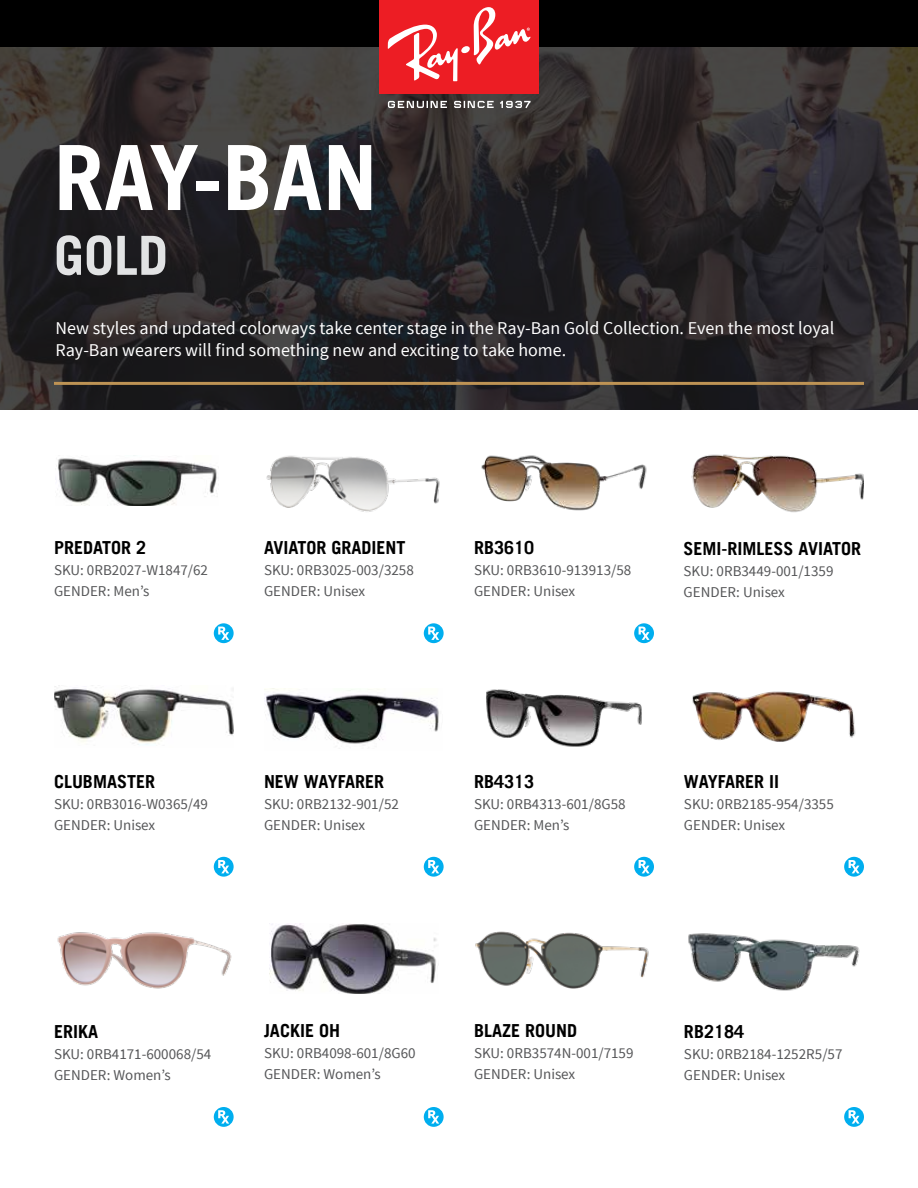
<style>
.page{position:relative;width:918px;height:1188px;background:#fff}
.page>*{position:absolute;margin:0;border:0;box-sizing:border-box;transform-origin:0 0}
.t1{font:700 90px "Trade Gothic LT";color:#fff}
.t2{font:700 54px "Trade Gothic LT";color:#e2e3e4}
.t3{font:18px/21.6px "Source Sans Pro";color:#fff}
.t4{font:700 18px "Trade Gothic LT";color:#000}
.t5{font:15px/21px "Source Sans Pro";color:#555658}
</style>
<div class="page">
<img style="left:0;top:47px;width:918px;height:363px">
<hr style="left:54px;top:382px;width:810px;height:3px;background:#be9354">
<img style="left:57px;top:458px;width:161px;height:48px">
<img style="left:265px;top:689px;width:174px;height:55px">
<img style="left:691px;top:454px;width:173px;height:59px">
<img style="left:54px;top:685px;width:180px;height:60px">
<img style="left:486px;top:689px;width:156px;height:58px">
<img style="left:57px;top:932px;width:175px;height:57px">
<img style="left:269px;top:924px;width:170px;height:70px">
<img style="left:692px;top:691px;width:164px;height:51px">
<img style="left:481px;top:455px;width:166px;height:56px">
<img style="left:266px;top:455px;width:174px;height:57px">
<img style="left:475px;top:931px;width:174px;height:58px">
<img style="left:688px;top:933px;width:172px;height:58px">
<div style="left:0;top:0;width:918px;height:47px;background:#000"></div>
<div style="left:379px;top:0;width:160px;height:94px;background:#ed1d24"></div>
<div style="left:461px;top:46px;width:9px;height:7px;background:#fff;border-radius:3px"></div>
<svg style="left:474px;top:7px;width:57px;height:58px"></svg>
<svg style="left:388px;top:25px;width:70px;height:56px"></svg>
<svg style="left:388px;top:101px;width:59px;height:7px"></svg>
<svg style="left:454px;top:101px;width:40px;height:7px"></svg>
<svg style="left:500px;top:101px;width:31px;height:7px"></svg>
<svg style="left:214px;top:857px;width:20px;height:20px"></svg>
<svg style="left:218px;top:860px;width:11px;height:13px"></svg>
<svg style="left:214px;top:1107px;width:20px;height:20px"></svg>
<svg style="left:218px;top:1110px;width:11px;height:14px"></svg>
<svg style="left:214px;top:623px;width:20px;height:20px"></svg>
<svg style="left:218px;top:627px;width:11px;height:13px"></svg>
<svg style="left:424px;top:857px;width:20px;height:20px"></svg>
<svg style="left:428px;top:860px;width:11px;height:13px"></svg>
<svg style="left:424px;top:1107px;width:20px;height:20px"></svg>
<svg style="left:428px;top:1110px;width:11px;height:14px"></svg>
<svg style="left:424px;top:623px;width:20px;height:20px"></svg>
<svg style="left:428px;top:627px;width:11px;height:13px"></svg>
<svg style="left:634px;top:857px;width:20px;height:20px"></svg>
<svg style="left:639px;top:860px;width:11px;height:13px"></svg>
<svg style="left:634px;top:623px;width:20px;height:20px"></svg>
<svg style="left:639px;top:627px;width:11px;height:13px"></svg>
<svg style="left:844px;top:857px;width:20px;height:20px"></svg>
<svg style="left:849px;top:860px;width:11px;height:13px"></svg>
<svg style="left:844px;top:1107px;width:20px;height:20px"></svg>
<svg style="left:849px;top:1110px;width:11px;height:14px"></svg>
<h1 class="t1" style="left:54px;top:123px;width:325px">RAY-BAN</h1>
<h2 class="t2" style="left:54px;top:222px;width:116px">GOLD</h2>
<p class="t3" style="left:56px;top:318px;width:780px">New styles and updated colorways take center stage in the Ray-Ban Gold Collection. Even the most loyal<br>Ray-Ban wearers will find something new and exciting to take home.</p>
<p class="t4" style="left:54px;top:536px;width:94px">PREDATOR 2</p>
<p class="t5" style="left:54px;top:560px;width:156px">SKU: 0RB2027-W1847/62<br>GENDER: Men’s</p>
<p class="t4" style="left:264px;top:536px;width:143px">AVIATOR GRADIENT</p>
<p class="t5" style="left:264px;top:560px;width:151px">SKU: 0RB3025-003/3258<br>GENDER: Unisex</p>
<p class="t4" style="left:474px;top:536px;width:62px">RB3610</p>
<p class="t5" style="left:474px;top:560px;width:159px">SKU: 0RB3610-913913/58<br>GENDER: Unisex</p>
<p class="t4" style="left:684px;top:537px;width:179px">SEMI-RIMLESS AVIATOR</p>
<p class="t5" style="left:684px;top:560px;width:151px">SKU: 0RB3449-001/1359<br>GENDER: Unisex</p>
<p class="t4" style="left:54px;top:771px;width:103px">CLUBMASTER</p>
<p class="t5" style="left:54px;top:794px;width:156px">SKU: 0RB3016-W0365/49<br>GENDER: Unisex</p>
<p class="t4" style="left:264px;top:771px;width:122px">NEW WAYFARER</p>
<p class="t5" style="left:264px;top:794px;width:136px">SKU: 0RB2132-901/52<br>GENDER: Unisex</p>
<p class="t4" style="left:474px;top:770px;width:62px">RB4313</p>
<p class="t5" style="left:474px;top:794px;width:153px">SKU: 0RB4313-601/8G58<br>GENDER: Men’s</p>
<p class="t4" style="left:684px;top:771px;width:97px">WAYFARER II</p>
<p class="t5" style="left:684px;top:794px;width:151px">SKU: 0RB2185-954/3355<br>GENDER: Unisex</p>
<p class="t4" style="left:54px;top:1020px;width:46px">ERIKA</p>
<p class="t5" style="left:54px;top:1043px;width:159px">SKU: 0RB4171-600068/54<br>GENDER: Women’s</p>
<p class="t4" style="left:264px;top:1020px;width:78px">JACKIE OH</p>
<p class="t5" style="left:264px;top:1043px;width:153px">SKU: 0RB4098-601/8G60<br>GENDER: Women’s</p>
<p class="t4" style="left:474px;top:1019px;width:105px">BLAZE ROUND</p>
<p class="t5" style="left:474px;top:1042px;width:161px">SKU: 0RB3574N-001/7159<br>GENDER: Unisex</p>
<p class="t4" style="left:684px;top:1020px;width:62px">RB2184</p>
<p class="t5" style="left:684px;top:1043px;width:160px">SKU: 0RB2184-1252R5/57<br>GENDER: Unisex</p>
</div>
